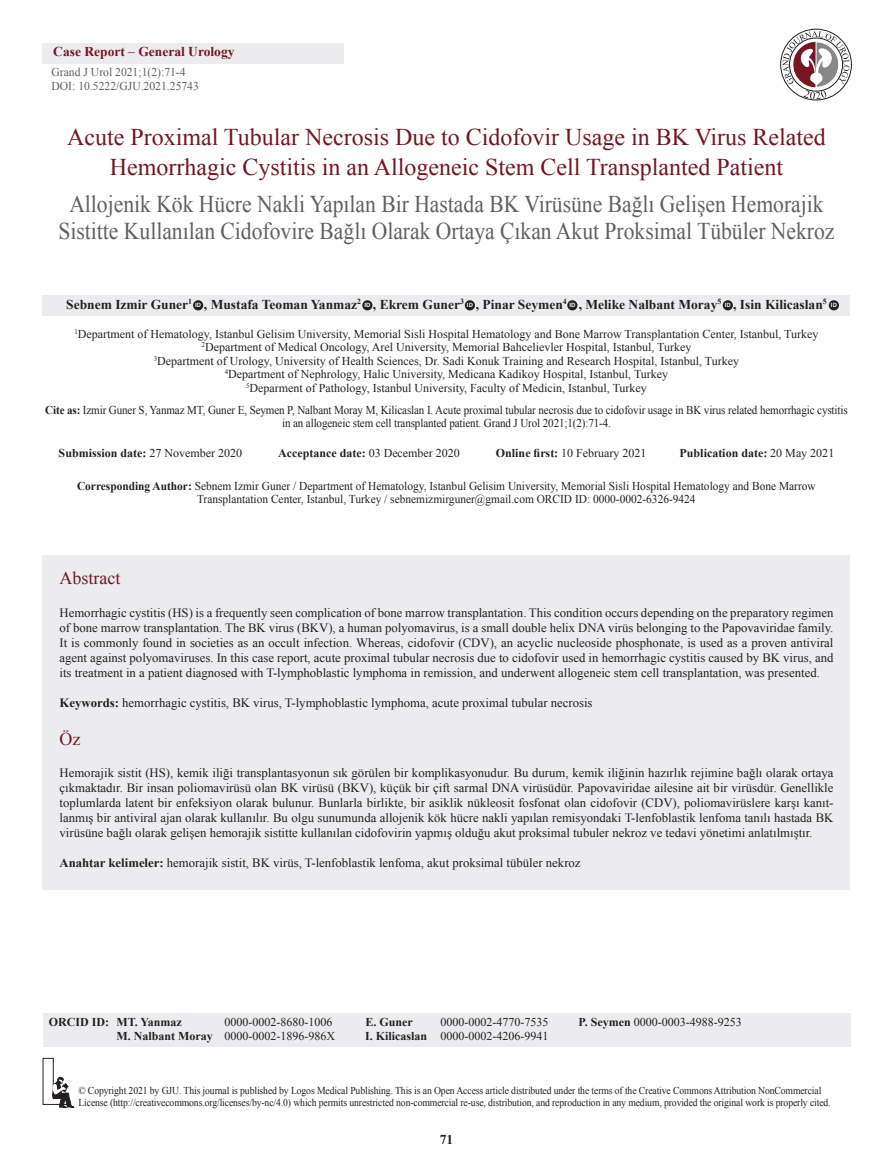
<style>
.page{position:relative;width:893px;height:1170px;background:#fff}
.page>*{position:absolute;margin:0;border:0;box-sizing:border-box;transform-origin:0 0}
.t1{font:24px/27px "Times New Roman";color:#5f605f;text-align:center;scale:.9 1}
.t2{font:24px/30px "Times New Roman";color:#741523;text-align:center}
.Bordo_yazı_için_basl{font:18px "Times New Roman";color:#741523}
.t3{font:700 13.5px "Times New Roman";color:#231f20}
.t4{font:700 13.5px "Times New Roman";color:#741523}
.yazı{font:12.75px/15px "Times New Roman";color:#231f20;text-align:justify}
.t5{font:12px/13.5px "Times New Roman";color:#231f20;text-align:center}
.t6{font:12px/13.5px "Times New Roman";color:#231f20;text-align:center;scale:.95 1}
.t7{font:12px/13.5px "Times New Roman";color:#231f20;text-align:center;scale:.92 1}
.t8{font:700 12px "Times New Roman";color:#231f20}
.t9{font:12px "Times New Roman";color:#5f605f}
.t10{font:10.5px/12px "Times New Roman";letter-spacing:-.01em;color:#231f20;scale:.92 1}
.t11{font:700 6.75px "Calibri";color:#fff}
.s1{font-weight:400}
.s2{font-weight:700}
</style>
<div class="page">
<svg style="left:42px;top:1057px;width:32px;height:50px"></svg>
<div style="left:43px;top:555px;width:807px;height:334px;background:#ececee"></div>
<div style="left:43px;top:43px;width:301px;height:20px;background:#ececee"></div>
<div style="left:43px;top:295px;width:807px;height:20px;background:#ececee"></div>
<div style="left:193px;top:300px;width:10px;height:10px;background:#231f20;border-radius:50%"></div>
<div style="left:362px;top:300px;width:10px;height:10px;background:#231f20;border-radius:50%"></div>
<div style="left:465px;top:300px;width:10px;height:10px;background:#231f20;border-radius:50%"></div>
<div style="left:567px;top:300px;width:10px;height:10px;background:#231f20;border-radius:50%"></div>
<div style="left:723px;top:300px;width:10px;height:10px;background:#231f20;border-radius:50%"></div>
<div style="left:829px;top:300px;width:10px;height:10px;background:#231f20;border-radius:50%"></div>
<div style="left:43px;top:1012px;width:807px;height:34px;background:#ececee"></div>
<svg style="left:782px;top:31px;width:67px;height:68px"></svg>
<p class="t4" style="left:53px;top:42px;width:183px">Case Report <span class="s1">–</span> General Urology</p>
<p class="t9" style="left:51px;top:64px;width:136px">Grand J Urol 2021;1(2):71-4</p>
<p class="t9" style="left:51px;top:78px;width:149px">DOI: 10.5222/GJU.2021.25743</p>
<p class="t2" style="left:67px;top:121px;width:760px">Acute Proximal Tubular Necrosis Due to Cidofovir Usage in BK Virus Related<br>Hemorrhagic Cystitis in an Allogeneic Stem Cell Transplanted Patient</p>
<p class="t1" style="left:59px;top:190px;width:864px">Allojenik Kök Hücre Nakli Yapılan Bir Hastada BK Virüsüne Bağlı Gelişen Hemorajik<br>Sistitte Kullanılan Cidofovire Bağlı Olarak Ortaya Çıkan Akut Proksimal Tübüler Nekroz</p>
<p class="t3" style="left:66px;top:295px;width:762px">Sebnem Izmir Guner<sup>1</sup> , Mustafa Teoman Yanmaz<sup>2</sup> , Ekrem Guner<sup>3</sup> , Pinar Seymen<sup>4</sup> , Melike Nalbant Moray<sup>5</sup> , Isin Kilicaslan<sup>5</sup></p>
<p class="t11" style="left:195px;top:301px;width:8px">ID</p>
<p class="t11" style="left:364px;top:301px;width:8px">ID</p>
<p class="t11" style="left:467px;top:301px;width:8px">ID</p>
<p class="t11" style="left:569px;top:301px;width:8px">ID</p>
<p class="t11" style="left:725px;top:301px;width:8px">ID</p>
<p class="t11" style="left:831px;top:301px;width:8px">ID</p>
<p class="t5" style="left:74px;top:327px;width:746px"><sup>1</sup>Department of Hematology, Istanbul Gelisim University, Memorial Sisli Hospital Hematology and Bone Marrow Transplantation Center, Istanbul, Turkey <sup>2</sup>Department of Medical Oncology, Arel University, Memorial Bahcelievler Hospital, Istanbul, Turkey<br><sup>3</sup>Department of Urology, University of Health Sciences, Dr. Sadi Konuk Training and Research Hospital, Istanbul, Turkey<br><sup>4</sup>Department of Nephrology, Halic University, Medicana Kadikoy Hospital, Istanbul, Turkey<br><sup>5</sup>Deparment of Pathology, Istanbul University, Faculty of Medicin, Istanbul, Turkey</p>
<p class="t7" style="left:45px;top:403px;width:874px"><span class="s2">Cite as:</span> Izmir Guner S, Yanmaz MT, Guner E, Seymen P, Nalbant Moray M, Kilicaslan I. Acute proximal tubular necrosis due to cidofovir usage in BK virus related hemorrhagic cystitis in an allogeneic stem cell transplanted patient. Grand J Urol 2021;1(2):71-4.</p>
<p class="t8" style="left:59px;top:444px;width:185px">Submission date: <span class="s1">27 November 2020</span></p>
<p class="t8" style="left:278px;top:444px;width:183px">Acceptance date: <span class="s1">03 December 2020</span></p>
<p class="t5" style="left:496px;top:445px;width:152px"><span class="s2">Online first:</span> 10 February 2021</p>
<p class="t8" style="left:680px;top:444px;width:156px">Publication date: <span class="s1">20 May 2021</span></p>
<p class="t6" style="left:77px;top:478px;width:779px"><span class="s2">Corresponding Author:</span> Sebnem Izmir Guner / Department of Hematology, Istanbul Gelisim University, Memorial Sisli Hospital Hematology and Bone Marrow<br>Transplantation Center, Istanbul, Turkey / sebnemizmirguner@gmail.com ORCID ID: 0000-0002-6326-9424</p>
<p class="Bordo_yazı_için_basl" style="left:60px;top:566px;width:62px">Abstract</p>
<p class="yazı" style="left:60px;top:604px;width:775px">Hemorrhagic cystitis (HS) is a frequently seen complication of bone marrow transplantation. This condition occurs depending on the preparatory regimen of bone marrow transplantation. The BK virus (BKV), a human polyomavirus, is a small double helix DNA virüs belonging to the Papovaviridae family.<br>It is commonly found in societies as an occult infection. Whereas, cidofovir (CDV), an acyclic nucleoside phosphonate, is used as a proven antiviral agent against polyomaviruses. In this case report, acute proximal tubular necrosis due to cidofovir used in hemorrhagic cystitis caused by BK virus, and its treatment in a patient diagnosed with T-lymphoblastic lymphoma in remission, and underwent allogeneic stem cell transplantation, was presented.</p>
<p class="yazı" style="left:60px;top:694px;width:534px"><span class="s2">Keywords:</span> hemorrhagic cystitis, BK virus, T-lymphoblastic lymphoma, acute proximal tubular necrosis</p>
<p class="Bordo_yazı_için_basl" style="left:60px;top:726px;width:22px">Öz</p>
<p class="yazı" style="left:60px;top:764px;width:775px">Hemorajik sistit (HS), kemik iliği transplantasyonun sık görülen bir komplikasyonudur. Bu durum, kemik iliğinin hazırlık rejimine bağlı olarak ortaya çıkmaktadır. Bir insan poliomavirüsü olan BK virüsü (BKV), küçük bir çift sarmal DNA virüsüdür. Papovaviridae ailesine ait bir virüsdür. Genellikle toplumlarda latent bir enfeksiyon olarak bulunur. Bunlarla birlikte, bir asiklik nükleosit fosfonat olan cidofovir (CDV), poliomavirüslere karşı kanıt&shy;lanmış bir antiviral ajan olarak kullanılır. Bu olgu sunumunda allojenik kök hücre nakli yapılan remisyondaki T-lenfoblastik lenfoma tanılı hastada BK virüsüne bağlı olarak gelişen hemorajik sistitte kullanılan cidofovirin yapmış olduğu akut proksimal tubuler nekroz ve tedavi yönetimi anlatılmıştır.</p>
<p class="yazı" style="left:60px;top:854px;width:523px"><span class="s2">Anahtar kelimeler:</span> hemorajik sistit, BK virüs, T-lenfoblastik lenfoma, akut proksimal tübüler nekroz</p>
<p class="t8" style="left:49px;top:1013px;width:62px">ORCID ID:</p>
<p class="t8" style="left:116px;top:1014px;width:67px">MT. Yanmaz</p>
<p class="t5" style="left:224px;top:1015px;width:109px">0000-0002-8680-1006</p>
<p class="t8" style="left:365px;top:1014px;width:49px">E. Guner</p>
<p class="t5" style="left:440px;top:1015px;width:109px">0000-0002-4770-7535</p>
<p class="t5" style="left:578px;top:1015px;width:165px"><span class="s2">P. Seymen</span> 0000-0003-4988-9253</p>
<p class="t5" style="left:116px;top:1028px;width:220px"><span class="s2">M. Nalbant Moray</span> 0000-0002-1896-986X</p>
<p class="t5" style="left:365px;top:1028px;width:185px"><span class="s2">I. Kilicaslan</span> 0000-0002-4206-9941</p>
<p class="t10" style="left:78px;top:1084px;width:819px">© Copyright 2021 by GJU. This journal is published by Logos Medical Publishing. This is an Open Access article distributed under the terms of the Creative Commons Attribution NonCommercial<br>License (http://creativecommons.org/licenses/by-nc/4.0) which permits unrestricted non-commercial re-use, distribution, and reproduction in any medium, provided the original work is properly cited.</p>
<p class="t3" style="left:440px;top:1129px;width:15px">71</p>
</div>
